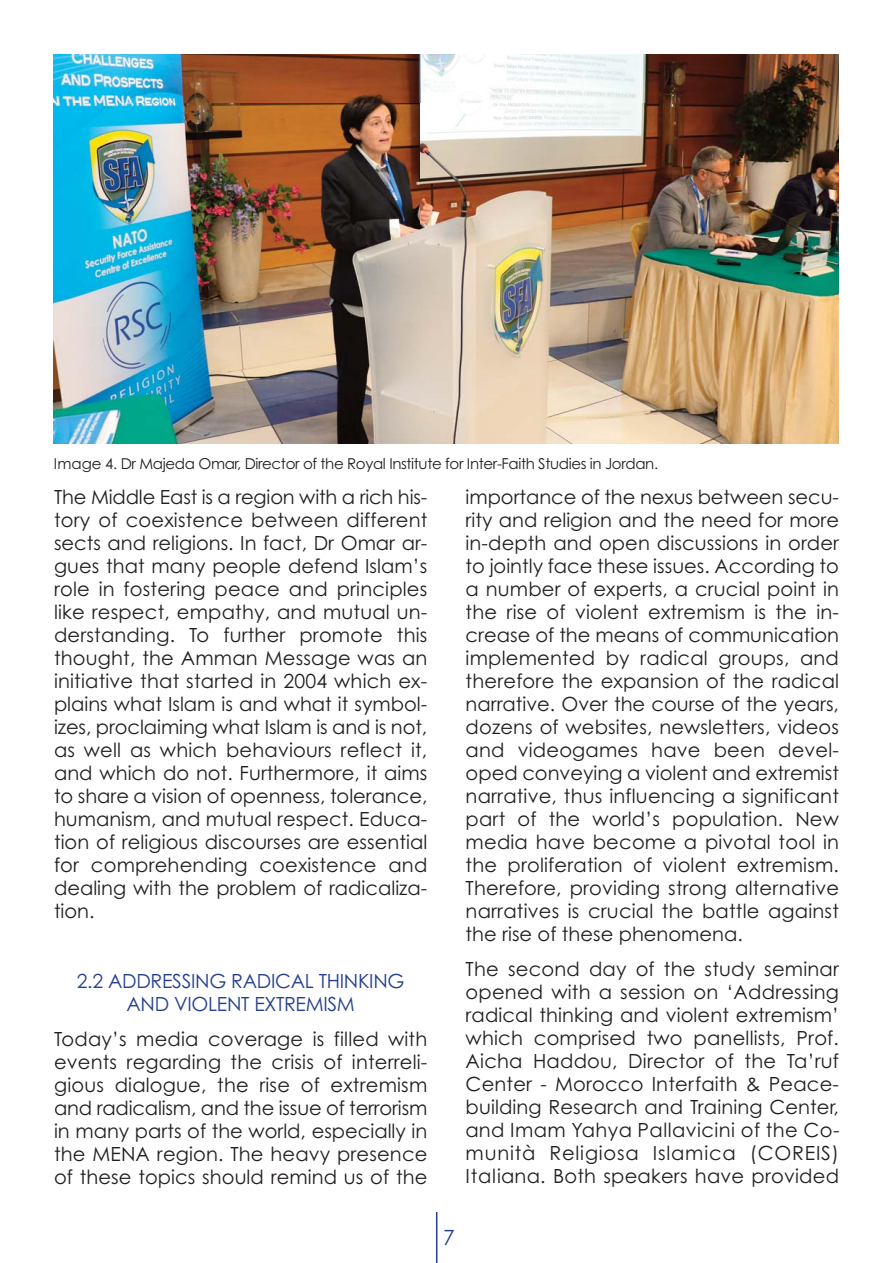
<style>
.page{position:relative;width:893px;height:1263px;background:#fff}
.page>*{position:absolute;margin:0;border:0;box-sizing:border-box;transform-origin:0 0}
.t1{font:21px "Century Gothic";color:#25408f}
.t2{font:19.5px/23px "Century Gothic";letter-spacing:.01em;color:#231f20;text-align:justify}
.t3{font:19.5px/23px "Century Gothic";letter-spacing:-.015em;color:#25408f;text-align:center}
.t4{font:15px "Century Gothic";letter-spacing:-.025em;color:#231f20}
</style>
<div class="page">
<hr style="left:436px;top:1212px;width:1px;height:51px;background:#25408f">
<img style="left:54px;top:54px;width:785px;height:390px">
<p class="t4" style="left:54px;top:458px;width:606px">Image 4. Dr Majeda Omar, Director of the Royal Institute for Inter-Faith Studies in Jordan.</p>
<p class="t2" style="left:54px;top:487px;width:375px">The Middle East is a region with a rich his&shy;tory of coexistence between different sects and religions. In fact, Dr Omar ar&shy;gues that many people defend Islam’s role in fostering peace and principles like respect, empathy, and mutual un&shy;derstanding. To further promote this thought, the Amman Message was an initiative that started in 2004 which ex&shy;plains what Islam is and what it symbol&shy;izes, proclaiming what Islam is and is not, as well as which behaviours reflect it, and which do not. Furthermore, it aims to share a vision of openness, tolerance, humanism, and mutual respect. Educa&shy;tion of religious discourses are essential for comprehending coexistence and dealing with the problem of radicaliza&shy;tion.</p>
<p class="t2" style="left:466px;top:487px;width:375px">importance of the nexus between secu&shy;rity and religion and the need for more in-depth and open discussions in order to jointly face these issues. According to a number of experts, a crucial point in the rise of violent extremism is the in&shy;crease of the means of communication implemented by radical groups, and therefore the expansion of the radical narrative. Over the course of the years, dozens of websites, newsletters, videos and videogames have been devel&shy;oped conveying a violent and extremist narrative, thus influencing a significant part of the world’s population. New media have become a pivotal tool in the proliferation of violent extremism.<br>Therefore, providing strong alternative narratives is crucial the battle against the rise of these phenomena.</p>
<p class="t2" style="left:466px;top:959px;width:375px">The second day of the study seminar opened with a session on ‘Addressing radical thinking and violent extremism’ which comprised two panellists, Prof.<br>Aicha Haddou, Director of the Ta’ruf Center - Morocco Interfaith &amp; Peace&shy;building Research and Training Center, and Imam Yahya Pallavicini of the Co&shy;munità Religiosa Islamica (COREIS)<br>Italiana. Both speakers have provided</p>
<p class="t3" style="left:77px;top:971px;width:329px">2.2 ADDRESSING RADICAL THINKING<br>AND VIOLENT EXTREMISM</p>
<p class="t2" style="left:54px;top:1029px;width:375px">Today’s media coverage is filled with events regarding the crisis of interreli&shy;gious dialogue, the rise of extremism and radicalism, and the issue of terrorism in many parts of the world, especially in the MENA region. The heavy presence of these topics should remind us of the</p>
<p class="t1" style="left:443px;top:1229px;width:13px">7</p>
</div>
